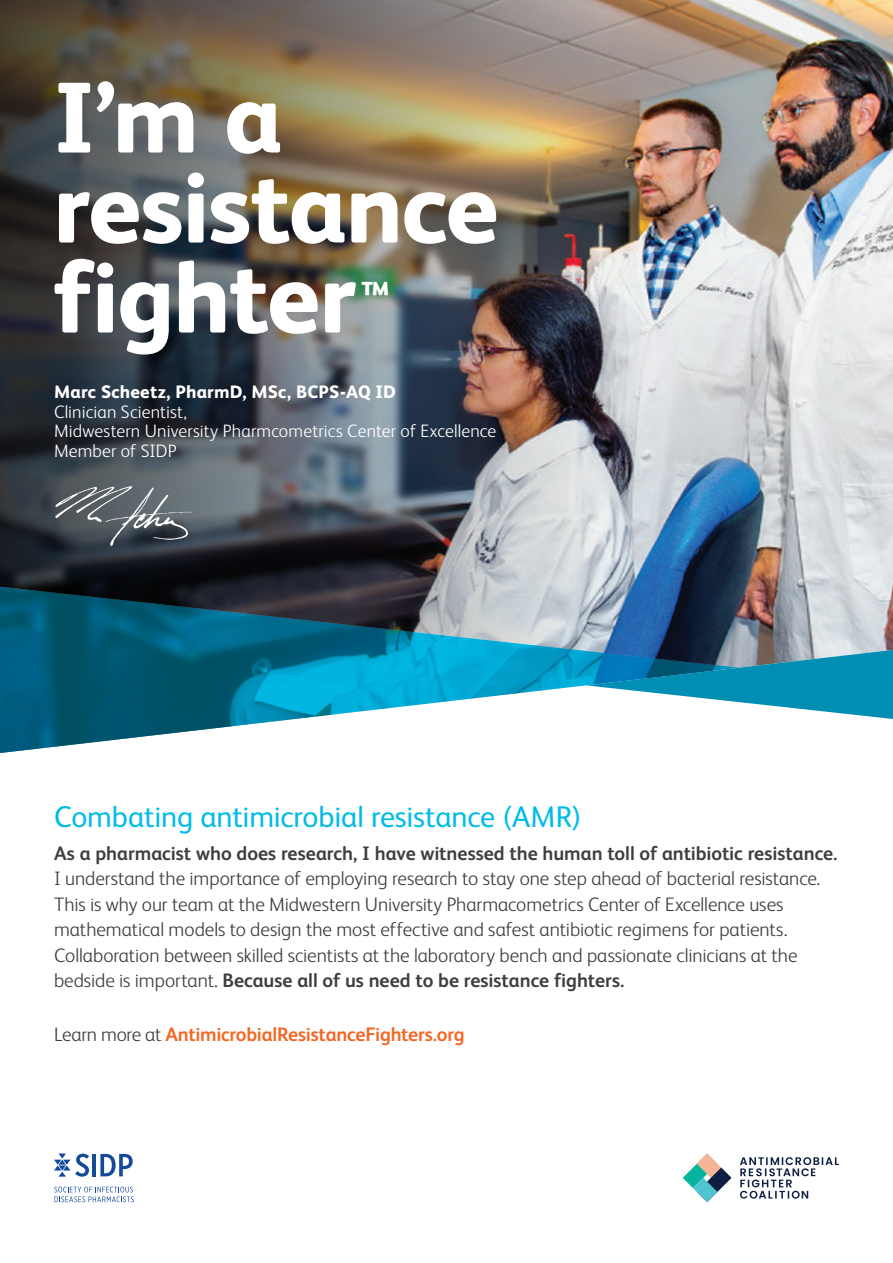
<style>
.page{position:relative;width:893px;height:1263px;background:#fff}
.page>*{position:absolute;margin:0;border:0;box-sizing:border-box;transform-origin:0 0}
.Body_copy_option_2_F{font:800 100.5px/90px "FS Albert Pro";letter-spacing:-.02em;color:#fff}
.Body_copy_option_2_F-2{font:800 44.85px "FS Albert Pro";color:#fff}
.Body_copy_FS_Albert{font:30px "FS Albert Pro";letter-spacing:-.005em;color:#02bce8}
.Body_copy_FS_Albert-2{font:300 19.5px/25.5px "FS Albert Pro";letter-spacing:-.005em;color:#3e3e3f}
.Body_copy_FS_Albert-3{font:700 19.5px "FS Albert Pro";letter-spacing:-.015em;color:#f36824}
.Body_copy_FS_Albert-4{font:300 18px/19.5px "FS Albert Pro";letter-spacing:.01em;color:#fff}
.s1{font-weight:800}
.s2{font-weight:700}
.s3{font-weight:300;color:#3e3e3f}
</style>
<div class="page">
<svg style="left:683px;top:1153px;width:48px;height:49px"></svg>
<svg style="left:740px;top:1157px;width:99px;height:41px"></svg>
<img style="left:628px;top:0;width:265px;height:650px">
<img style="left:0;top:0;width:628px;height:584px">
<svg style="left:739px;top:650px;width:154px;height:69px;background:#349fbb"></svg>
<svg style="left:0;top:584px;width:739px;height:169px"></svg>
<svg style="left:55px;top:486px;width:137px;height:60px;background:#61686e"></svg>
<hr style="left:92px;top:1154px;width:4px;height:22px;background:#134a9a">
<svg style="left:100px;top:1154px;width:33px;height:22px"></svg>
<svg style="left:54px;top:1153px;width:35px;height:24px"></svg>
<svg style="left:54px;top:1186px;width:80px;height:16px"></svg>
<p class="Body_copy_option_2_F" style="left:53px;top:66px;width:447px">I’m a resistance fighter</p>
<p class="Body_copy_option_2_F-2" style="left:360px;top:262px;width:31px">™</p>
<p class="Body_copy_FS_Albert-4" style="left:54px;top:381px;width:444px"><span class="s1">Marc Scheetz, PharmD, MSc, BCPS-AQ ID<br></span>Clinician Scientist,<br>Midwestern University Pharmcometrics Center of Excellence Member of SIDP</p>
<p class="Body_copy_FS_Albert" style="left:54px;top:796px;width:529px">Combating antimicrobial resistance (AMR)</p>
<p class="Body_copy_FS_Albert-2" style="left:54px;top:839px;width:785px"><span class="s2">As a pharmacist who does research, I have witnessed the human toll of antibiotic resistance.<br></span>I understand the importance of employing research to stay one step ahead of bacterial resistance.<br>This is why our team at the Midwestern University Pharmacometrics Center of Excellence uses mathematical models to design the most effective and safest antibiotic regimens for patients.<br>Collaboration between skilled scientists at the laboratory bench and passionate clinicians at the bedside is important. <span class="s2">Because all of us need to be resistance fighters.</span></p>
<p class="Body_copy_FS_Albert-3" style="left:54px;top:1020px;width:412px"><span class="s3">Learn more at</span> AntimicrobialResistanceFighters.org</p>
</div>
